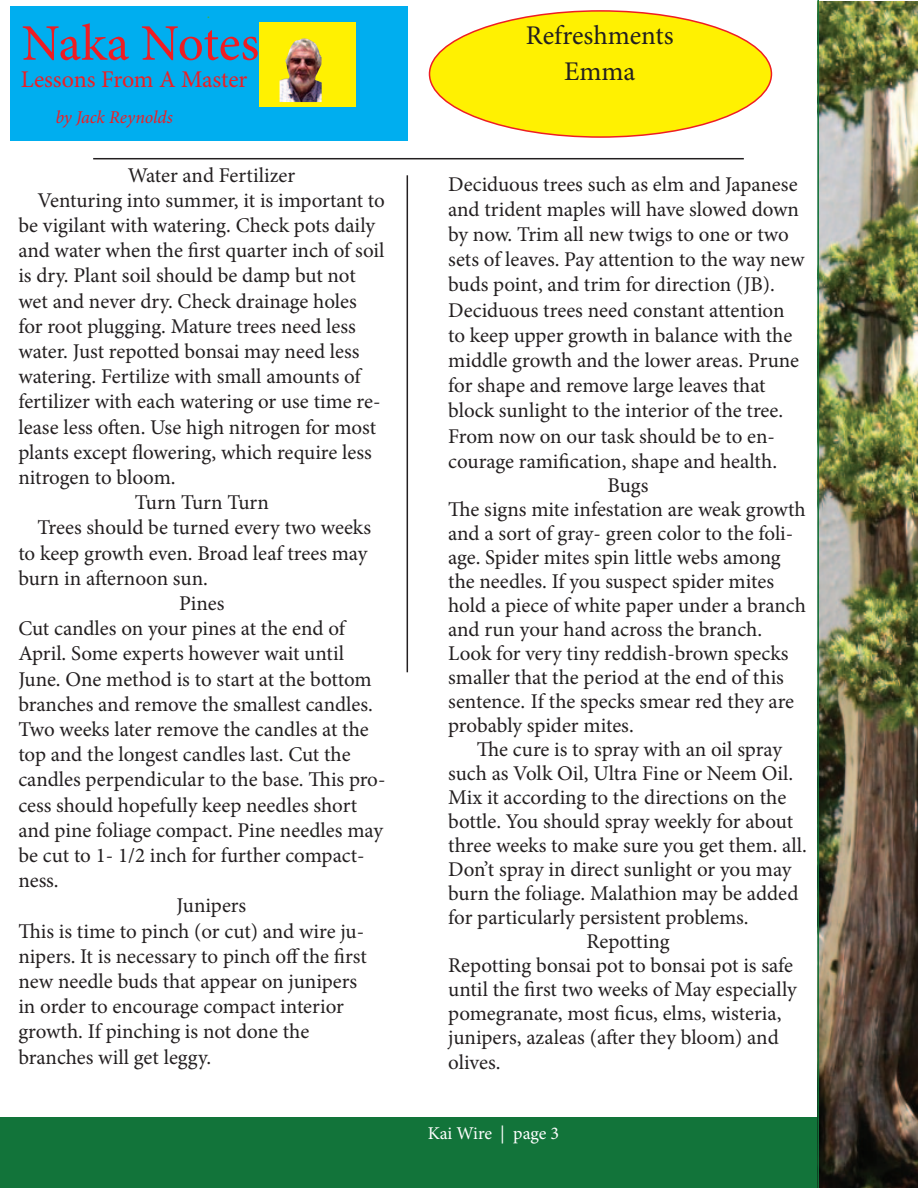
<style>
.page{position:relative;width:918px;height:1188px;background:#fff}
.page>*{position:absolute;margin:0;border:0;box-sizing:border-box;transform-origin:0 0}
.t1{font:51.3px "Minion Pro";letter-spacing:-.005em;color:#ee1d23}
.t2{font:27px "Minion Pro";color:#231f20}
.t3{font:24px "Minion Pro";letter-spacing:-.005em;color:#ee1d23}
.t4{font:21px/25.2px "Minion Pro";letter-spacing:-.005em;color:#231f20}
.t5{font:italic 18px "Minion Pro";letter-spacing:-.005em;color:#ee1d23}
.t6{font:18px "Minion Pro";letter-spacing:-.01em;color:#fff}
.t7{font:italic 15px "Minion Pro";color:#40ae49}
</style>
<div class="page">
<div style="left:0;top:1117px;width:907px;height:71px;background:#12743a"></div>
<hr style="left:407px;top:175px;width:1px;height:497px;background:#231f20">
<hr style="left:93px;top:158px;width:651px;height:1px;background:#231f20">
<img style="left:819px;top:1px;width:99px;height:1187px">
<hr style="left:817px;top:0;width:2px;height:1188px;background:#12743a">
<div style="left:10px;top:7px;width:398px;height:134px;background:#00aeef"></div>
<div style="left:259px;top:22px;width:96px;height:84px;background:#fff101"></div>
<img style="left:280px;top:38px;width:42px;height:64px">
<div style="left:430px;top:11px;width:341px;height:126px;background:#fff101;border-radius:50%"></div>
<p class="t7" style="left:207px;top:3px;width:5px">.</p>
<p class="t1" style="left:22px;top:9px;width:239px">Naka Notes</p>
<p class="t3" style="left:21px;top:63px;width:228px">Lessons From A Master</p>
<p class="t5" style="left:55px;top:105px;width:119px">by Jack Reynolds</p>
<p class="t4" style="left:128px;top:162px;width:169px">Water and Fertilizer</p>
<p class="t4" style="left:18px;top:188px;width:368px;text-indent:19px">Venturing into summer, it is important to be vigilant with watering. Check pots daily and water when the first quarter inch of soil is dry. Plant soil should be damp but not wet and never dry. Check drainage holes for root plugging. Mature trees need less water. Just repotted bonsai may need less watering. Fertilize with small amounts of fertilizer with each watering or use time re&shy;lease less often. Use high nitrogen for most plants except flowering, which require less nitrogen to bloom.</p>
<p class="t4" style="left:135px;top:490px;width:135px">Turn Turn Turn</p>
<p class="t4" style="left:18px;top:515px;width:354px;text-indent:19px">Trees should be turned every two weeks to keep growth even. Broad leaf trees may burn in afternoon sun.</p>
<p class="t4" style="left:179px;top:591px;width:47px">Pines</p>
<p class="t4" style="left:18px;top:616px;width:369px">Cut candles on your pines at the end of April. Some experts however wait until June. One method is to start at the bottom branches and remove the smallest candles.<br>Two weeks later remove the candles at the top and the longest candles last. Cut the candles perpendicular to the base. This pro&shy;cess should hopefully keep needles short and pine foliage compact. Pine needles may be cut to 1- 1/2 inch for further compact&shy;ness.</p>
<p class="t4" style="left:177px;top:893px;width:71px">Junipers</p>
<p class="t4" style="left:18px;top:918px;width:350px">This is time to pinch (or cut) and wire ju&shy;nipers. It is necessary to pinch off the first new needle buds that appear on junipers in order to encourage compact interior growth. If pinching is not done the</p>
<p class="t4" style="left:18px;top:1044px;width:194px">branches will get leggy.</p>
<p class="t2" style="left:526px;top:18px;width:149px">Refreshments</p>
<p class="t2" style="left:564px;top:54px;width:73px">Emma</p>
<p class="t4" style="left:448px;top:171px;width:358px">Deciduous trees such as elm and Japanese and trident maples will have slowed down by now. Trim all new twigs to one or two sets of leaves. Pay attention to the way new buds point, and trim for direction (JB).<br>Deciduous trees need constant attention to keep upper growth in balance with the middle growth and the lower areas. Prune for shape and remove large leaves that block sunlight to the interior of the tree.<br>From now on our task should be to en&shy;courage ramification, shape and health.</p>
<p class="t4" style="left:608px;top:473px;width:42px">Bugs</p>
<p class="t4" style="left:448px;top:497px;width:359px;line-height:24px">The signs mite infestation are weak growth and a sort of gray- green color to the foli&shy;age. Spider mites spin little webs among the needles. If you suspect spider mites hold a piece of white paper under a branch and run your hand across the branch.<br>Look for very tiny reddish-brown specks smaller that the period at the end of this sentence. If the specks smear red they are probably spider mites.</p>
<p class="t4" style="left:448px;top:737px;width:360px;line-height:24px;text-indent:29px">The cure is to spray with an oil spray such as Volk Oil, Ultra Fine or Neem Oil.<br>Mix it according to the directions on the bottle. You should spray weekly for about three weeks to make sure you get them. all.<br>Don’t spray in direct sunlight or you may burn the foliage. Malathion may be added for particularly persistent problems.</p>
<p class="t4" style="left:586px;top:929px;width:85px">Repotting</p>
<p class="t4" style="left:448px;top:953px;width:350px;line-height:24.3px">Repotting bonsai pot to bonsai pot is safe until the first two weeks of May especially pomegranate, most ficus, elms, wisteria, junipers, azaleas (after they bloom) and olives.</p>
<p class="t6" style="left:428px;top:1121px;width:133px">Kai Wire | page 3</p>
</div>
